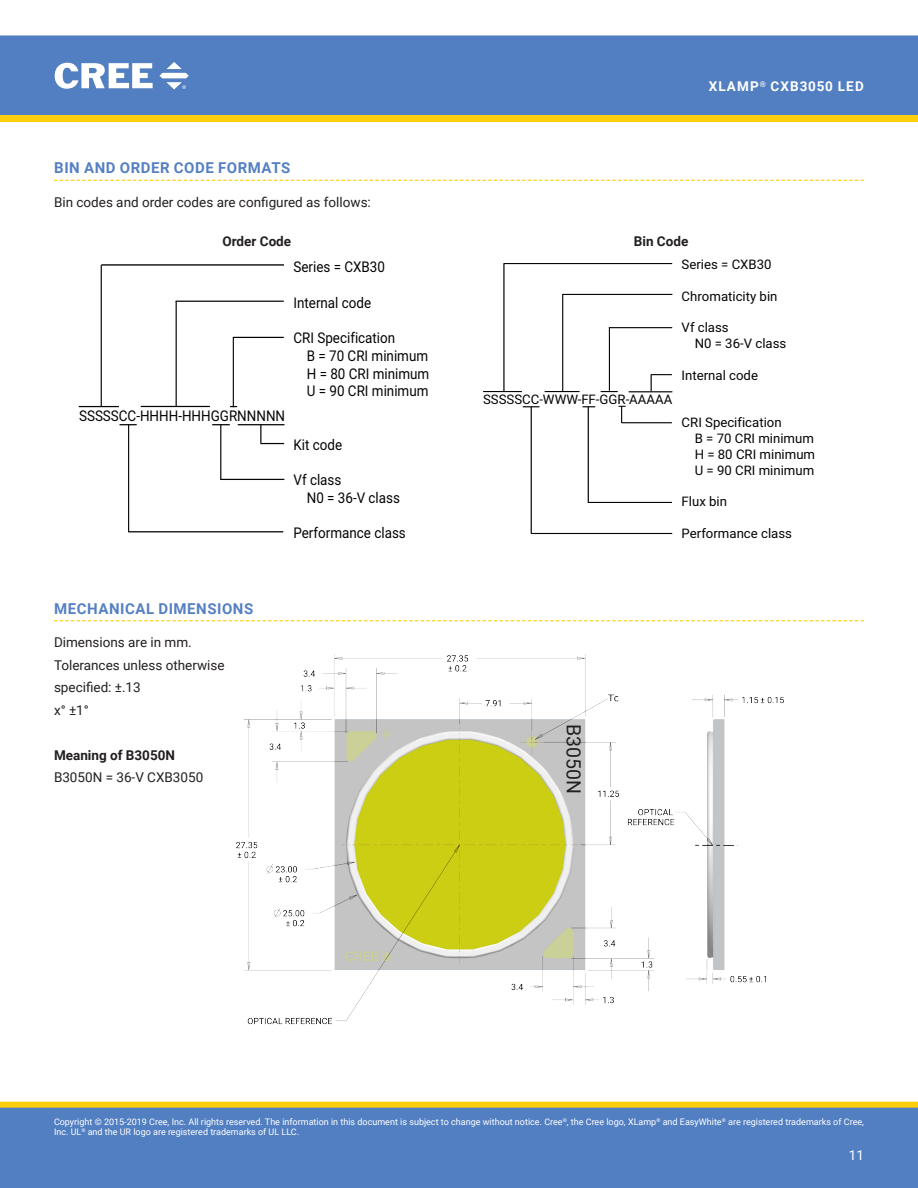
<style>
.page{position:relative;width:918px;height:1188px;background:#fff}
.page>*{position:absolute;margin:0;border:0;box-sizing:border-box;transform-origin:0 0}
.t1{font:19.5px "Roboto";color:#231f20}
.Section_heading_with{font:700 15px "Roboto";letter-spacing:.035em;color:#5580c3}
.t2{font:14.85px/17.7px "Roboto";color:#040503;scale:.91 1}
.t3{font:13.5px "Roboto";color:#231f20}
.t4{font:700 13.5px "Roboto";color:#231f20}
.t5{font:700 13.5px "Roboto";letter-spacing:.085em;color:#fff}
.t6{font:13.5px "Roboto";color:#fff}
.t7{font:13.2px/15.9px "Roboto";color:#040503}
.t8{font:9px/10.8px "Roboto";color:#fff}
</style>
<div class="page">
<div style="left:1px;top:36px;width:916px;height:78px;background:#527fc1"></div>
<div style="left:0;top:35px;width:918px;height:80px;border:1px solid #527fc1"></div>
<svg style="left:55px;top:63px;width:98px;height:26px"></svg>
<svg style="left:159px;top:62px;width:30px;height:28px"></svg>
<div style="left:1px;top:1102px;width:916px;height:6px;background:#fcce0b"></div>
<div style="left:0;top:1102px;width:918px;height:6px;border:1px solid #fcce0b"></div>
<div style="left:0;top:1108px;width:918px;height:80px;background:#527fc1"></div>
<svg style="left:0;top:115px;width:918px;height:7px;background:#fbce0d"></svg>
<svg style="left:54px;top:180px;width:810px;height:1px"></svg>
<svg style="left:54px;top:620px;width:810px;height:1px"></svg>
<svg style="left:120px;top:424px;width:17px;height:1px"></svg>
<hr style="left:128px;top:425px;width:1px;height:107px;background:#040503">
<hr style="left:128px;top:531px;width:155px;height:1px;background:#040503">
<hr style="left:233px;top:337px;width:1px;height:70px;background:#040503">
<hr style="left:233px;top:337px;width:51px;height:1px;background:#040503">
<hr style="left:220px;top:424px;width:1px;height:56px;background:#040503">
<hr style="left:220px;top:479px;width:64px;height:1px;background:#040503">
<hr style="left:176px;top:301px;width:1px;height:106px;background:#040503">
<hr style="left:176px;top:301px;width:108px;height:1px;background:#040503">
<hr style="left:79px;top:406px;width:40px;height:1px;background:#040503">
<hr style="left:101px;top:265px;width:1px;height:141px;background:#040503">
<hr style="left:101px;top:264px;width:183px;height:2px;background:#040503">
<svg style="left:212px;top:424px;width:18px;height:1px"></svg>
<hr style="left:238px;top:424px;width:46px;height:1px;background:#040503">
<hr style="left:141px;top:406px;width:69px;height:1px;background:#040503">
<svg style="left:260px;top:424px;width:24px;height:20px"></svg>
<svg style="left:601px;top:391px;width:17px;height:1px"></svg>
<svg style="left:523px;top:406px;width:16px;height:1px"></svg>
<hr style="left:531px;top:407px;width:1px;height:126px;background:#040503">
<hr style="left:531px;top:533px;width:141px;height:1px;background:#040503">
<hr style="left:588px;top:407px;width:1px;height:95px;background:#040503">
<hr style="left:588px;top:502px;width:84px;height:1px;background:#040503">
<hr style="left:562px;top:294px;width:1px;height:98px;background:#040503">
<hr style="left:562px;top:294px;width:110px;height:1px;background:#040503">
<hr style="left:483px;top:391px;width:39px;height:1px;background:#040503">
<hr style="left:503px;top:263px;width:2px;height:129px;background:#040503">
<hr style="left:504px;top:263px;width:168px;height:1px;background:#040503">
<svg style="left:583px;top:406px;width:12px;height:1px"></svg>
<hr style="left:609px;top:327px;width:63px;height:1px;background:#040503">
<hr style="left:609px;top:328px;width:1px;height:63px;background:#040503">
<hr style="left:629px;top:391px;width:43px;height:1px;background:#040503">
<hr style="left:545px;top:391px;width:35px;height:1px;background:#040503">
<svg style="left:619px;top:406px;width:7px;height:17px"></svg>
<hr style="left:622px;top:422px;width:50px;height:1px;background:#040503">
<svg style="left:651px;top:374px;width:21px;height:17px"></svg>
<img style="left:236px;top:655px;width:548px;height:370px">
<svg style="left:385px;top:953px;width:5px;height:7px"></svg>
<h3 class="t5" style="left:709px;top:77px;width:157px">XLAMP<sup>®</sup> CXB3050 LED</h3>
<p class="Section_heading_with" style="left:54px;top:157px;width:238px">BIN AND ORDER CODE FORMATS</p>
<p class="t3" style="left:54px;top:192px;width:318px">Bin codes and order codes are configured as follows:</p>
<p class="t4" style="left:223px;top:232px;width:70px">Order Code</p>
<p class="t4" style="left:634px;top:232px;width:56px">Bin Code</p>
<p class="t2" style="left:79px;top:406px;width:228px">SSSSSCC-HHHH-HHHGGRNNNNN</p>
<p class="t2" style="left:293px;top:257px;width:102px">Series = CXB30</p>
<p class="t2" style="left:293px;top:293px;width:87px">Internal code</p>
<p class="t2" style="left:307px;top:328px;width:136px;text-indent:-13px">CRI Specification<br>B = 70 CRI minimum<br>H = 80 CRI minimum<br>U = 90 CRI minimum</p>
<p class="t2" style="left:293px;top:435px;width:55px">Kit code</p>
<p class="t2" style="left:307px;top:470px;width:104px;text-indent:-13px">Vf class<br>N0 = 36-V class</p>
<p class="t2" style="left:293px;top:524px;width:125px">Performance class</p>
<p class="Section_heading_with" style="left:54px;top:598px;width:201px">MECHANICAL DIMENSIONS</p>
<p class="t3" style="left:54px;top:633px;width:139px">Dimensions are in mm.</p>
<p class="t3" style="left:54px;top:655px;width:172px">Tolerances unless otherwise</p>
<p class="t3" style="left:54px;top:678px;width:88px">specified: ±.13</p>
<p class="t3" style="left:54px;top:700px;width:36px">x° ±1°</p>
<p class="t4" style="left:54px;top:745px;width:123px">Meaning of B3050N</p>
<p class="t3" style="left:54px;top:768px;width:151px">B3050N = 36‑V CXB3050</p>
<p class="t7" style="left:483px;top:391px;width:191px">SSSSSCC-WWW-FF-GGR-AAAAA</p>
<p class="t7" style="left:682px;top:256px;width:91px">Series = CXB30</p>
<p class="t7" style="left:682px;top:287px;width:97px">Chromaticity bin</p>
<p class="t7" style="left:695px;top:319px;width:93px;text-indent:-13px">Vf class<br>N0 = 36-V class</p>
<p class="t7" style="left:682px;top:367px;width:78px">Internal code</p>
<p class="t7" style="left:695px;top:414px;width:122px;text-indent:-13px">CRI Specification<br>B = 70 CRI minimum<br>H = 80 CRI minimum<br>U = 90 CRI minimum</p>
<p class="t7" style="left:682px;top:493px;width:47px">Flux bin</p>
<p class="t7" style="left:682px;top:525px;width:112px">Performance class</p>
<p class="t1" style="left:587px;top:724px;width:71px;rotate:90deg">B3050N</p>
<p class="t8" style="left:54px;top:1116px;width:812px">Copyright © 2015-2019 Cree, Inc. All rights reserved. The information in this document is subject to change without notice. Cree<sup>®</sup>, the Cree logo, XLamp<sup>®</sup> and EasyWhite<sup>®</sup> are registered trademarks of Cree,<br>Inc. UL<sup>®</sup> and the UR logo are registered trademarks of UL LLC.</p>
<h3 class="t6" style="left:849px;top:1145px;width:17px">11</h3>
</div>
